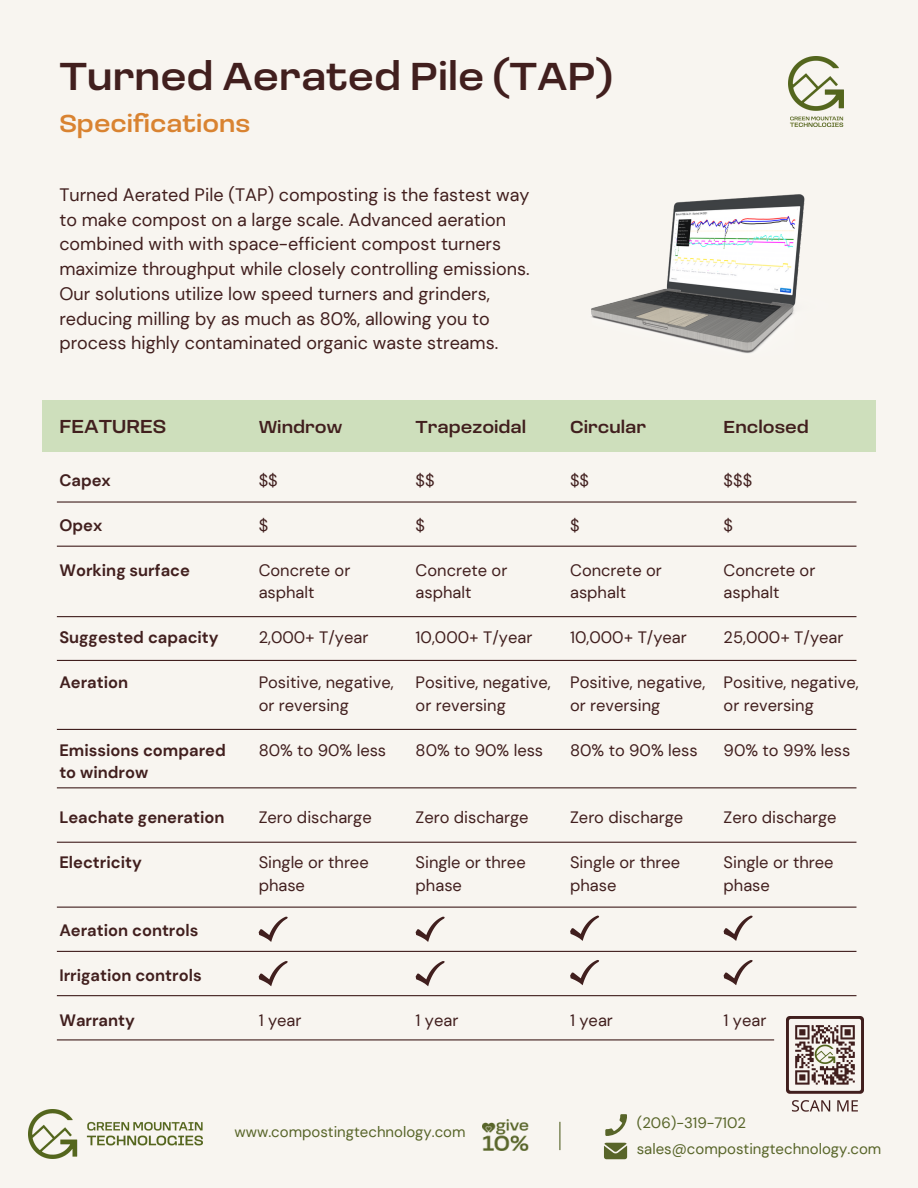
<style>
.page{position:relative;width:918px;height:1188px;background:#f8f5f0}
.page>*{position:absolute;margin:0;border:0;box-sizing:border-box;transform-origin:0 0}
.t1{font:500 40.5px "Loos Wide";color:#411f1e}
.t2{font:500 25.5px "Loos Wide";color:#d98331}
.t3{font:500 19.5px "Loos Wide";color:#411f1e}
.t4{font:18px/24.8px "DM Sans";color:#411f1e}
.t5{font:500 18px "Loos Wide";color:#411f1e}
.t6{font:16.5px/22.5px "DM Sans";color:#411f1e}
.t7{font:700 16.5px/22.5px "DM Sans";color:#411f1e}
.t8{font:15px "DM Sans";color:#586529}
</style>
<div class="page">
<img style="left:789px;top:56px;width:55px;height:71px">
<div style="left:42px;top:400px;width:834px;height:52px;background:#cedfbc"></div>
<svg style="left:606px;top:1114px;width:21px;height:22px"></svg>
<svg style="left:604px;top:1143px;width:23px;height:16px"></svg>
<svg style="left:559px;top:1122px;width:1px;height:28px"></svg>
<img style="left:28px;top:1109px;width:174px;height:50px">
<img style="left:483px;top:1119px;width:46px;height:31px">
<hr style="left:57px;top:501px;width:799px;height:2px;background:#411f1e">
<hr style="left:57px;top:546px;width:799px;height:1px;background:#411f1e">
<hr style="left:57px;top:616px;width:799px;height:1px;background:#411f1e">
<hr style="left:57px;top:660px;width:799px;height:1px;background:#411f1e">
<hr style="left:57px;top:729px;width:799px;height:1px;background:#411f1e">
<hr style="left:57px;top:787px;width:799px;height:1px;background:#411f1e">
<hr style="left:57px;top:842px;width:799px;height:1px;background:#411f1e">
<hr style="left:57px;top:907px;width:799px;height:1px;background:#411f1e">
<hr style="left:57px;top:951px;width:799px;height:1px;background:#411f1e">
<img style="left:591px;top:194px;width:214px;height:159px">
<img style="left:787px;top:1016px;width:76px;height:96px">
<hr style="left:57px;top:995px;width:799px;height:1px;background:#411f1e">
<hr style="left:57px;top:1039px;width:717px;height:1px;background:#411f1e">
<svg style="left:259px;top:917px;width:29px;height:25px"></svg>
<svg style="left:259px;top:961px;width:29px;height:25px"></svg>
<svg style="left:416px;top:917px;width:29px;height:25px"></svg>
<svg style="left:416px;top:961px;width:29px;height:25px"></svg>
<svg style="left:570px;top:916px;width:29px;height:25px"></svg>
<svg style="left:570px;top:960px;width:29px;height:25px"></svg>
<svg style="left:724px;top:916px;width:29px;height:25px"></svg>
<svg style="left:724px;top:960px;width:29px;height:25px"></svg>
<p class="t1" style="left:59px;top:60px;width:555px">Turned Aerated Pile (TAP)</p>
<p class="t2" style="left:59px;top:113px;width:192px">Specifications</p>
<p class="t4" style="left:59px;top:182px;width:472px">Turned Aerated Pile (TAP) composting is the fastest way to make compost on a large scale. Advanced aeration combined with with space-efficient compost turners maximize throughput while closely controlling emissions.<br>Our solutions utilize low speed turners and grinders, reducing milling by as much as 80%, allowing you to process highly contaminated organic waste streams.</p>
<p class="t3" style="left:59px;top:418px;width:108px">FEATURES</p>
<p class="t5" style="left:416px;top:420px;width:112px">Trapezoidal</p>
<p class="t5" style="left:570px;top:420px;width:77px">Circular</p>
<p class="t5" style="left:724px;top:420px;width:87px">Enclosed</p>
<p class="t5" style="left:259px;top:420px;width:86px">Windrow</p>
<p class="t7" style="left:59px;top:469px;width:53px">Capex</p>
<p class="t7" style="left:59px;top:514px;width:44px">Opex</p>
<p class="t7" style="left:59px;top:559px;width:132px">Working surface</p>
<p class="t7" style="left:59px;top:626px;width:161px">Suggested capacity</p>
<p class="t7" style="left:59px;top:671px;width:70px">Aeration</p>
<p class="t7" style="left:59px;top:739px;width:168px">Emissions compared to windrow</p>
<p class="t7" style="left:59px;top:806px;width:167px">Leachate generation</p>
<p class="t7" style="left:59px;top:851px;width:84px">Electricity</p>
<p class="t7" style="left:59px;top:919px;width:141px">Aeration controls</p>
<p class="t7" style="left:59px;top:964px;width:144px">Irrigation controls</p>
<p class="t7" style="left:59px;top:1009px;width:77px">Warranty</p>
<p class="t6" style="left:259px;top:469px;width:21px">$$</p>
<p class="t6" style="left:259px;top:514px;width:11px">$</p>
<p class="t6" style="left:259px;top:559px;width:93px">Concrete or asphalt</p>
<p class="t6" style="left:259px;top:626px;width:111px">2,000+ T/year</p>
<p class="t6" style="left:259px;top:671px;width:137px">Positive, negative, or reversing</p>
<p class="t6" style="left:259px;top:739px;width:129px">80% to 90% less</p>
<p class="t6" style="left:259px;top:806px;width:115px">Zero discharge</p>
<p class="t6" style="left:259px;top:851px;width:112px">Single or three phase</p>
<p class="t6" style="left:416px;top:469px;width:21px">$$</p>
<p class="t6" style="left:416px;top:514px;width:11px">$</p>
<p class="t6" style="left:416px;top:559px;width:93px">Concrete or asphalt</p>
<p class="t6" style="left:416px;top:626px;width:118px">10,000+ T/year</p>
<p class="t6" style="left:416px;top:671px;width:137px">Positive, negative, or reversing</p>
<p class="t6" style="left:416px;top:739px;width:129px">80% to 90% less</p>
<p class="t6" style="left:570px;top:469px;width:21px">$$</p>
<p class="t6" style="left:570px;top:514px;width:11px">$</p>
<p class="t6" style="left:570px;top:559px;width:93px">Concrete or asphalt</p>
<p class="t6" style="left:570px;top:626px;width:118px">10,000+ T/year</p>
<p class="t6" style="left:570px;top:671px;width:137px">Positive, negative, or reversing</p>
<p class="t6" style="left:570px;top:739px;width:129px">80% to 90% less</p>
<p class="t6" style="left:724px;top:469px;width:30px">$$$</p>
<p class="t6" style="left:724px;top:514px;width:11px">$</p>
<p class="t6" style="left:724px;top:559px;width:93px">Concrete or asphalt</p>
<p class="t6" style="left:724px;top:626px;width:121px">25,000+ T/year</p>
<p class="t6" style="left:724px;top:671px;width:137px">Positive, negative, or reversing</p>
<p class="t6" style="left:724px;top:739px;width:128px">90% to 99% less</p>
<p class="t6" style="left:416px;top:806px;width:115px">Zero discharge</p>
<p class="t6" style="left:416px;top:851px;width:112px">Single or three phase</p>
<p class="t6" style="left:570px;top:806px;width:115px">Zero discharge</p>
<p class="t6" style="left:570px;top:851px;width:112px">Single or three phase</p>
<p class="t6" style="left:724px;top:806px;width:115px">Zero discharge</p>
<p class="t6" style="left:724px;top:851px;width:112px">Single or three phase</p>
<p class="t6" style="left:259px;top:1009px;width:44px">1 year</p>
<p class="t6" style="left:416px;top:1009px;width:44px">1 year</p>
<p class="t6" style="left:570px;top:1009px;width:44px">1 year</p>
<p class="t6" style="left:724px;top:1009px;width:44px">1 year</p>
<p class="t8" style="left:234px;top:1122px;width:233px">www.compostingtechnology.com</p>
<p class="t8" style="left:637px;top:1114px;width:111px">(206)-319-7102</p>
<p class="t8" style="left:637px;top:1139px;width:246px">sales@compostingtechnology.com</p>
</div>
